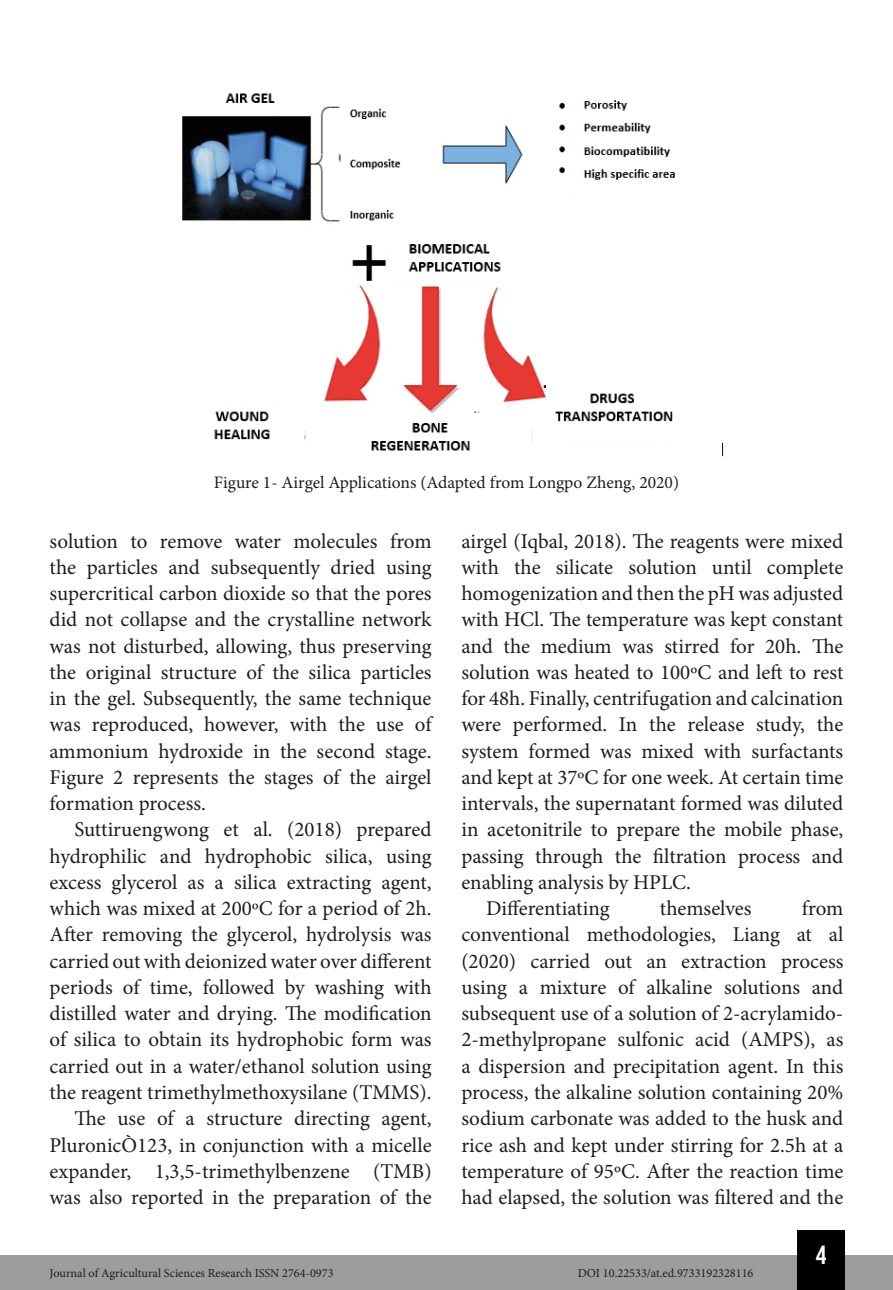
<style>
.page{position:relative;width:893px;height:1290px;background:#fff}
.page>*{position:absolute;margin:0;border:0;box-sizing:border-box;transform-origin:0 0}
.t1{font:26.25px "Bebas Kai";color:#fff}
.t2{font:21px/26.2px "Minion Pro";color:#1d1d1b;text-align:justify}
.t3{font:17.5px "Minion Pro";color:#1d1d1b}
.t4{font:12.25px "Minion Pro";color:#1d1d1b}
</style>
<div class="page">
<div style="left:0;top:1255px;width:893px;height:35px;background:#9d9d9d"></div>
<div style="left:797px;top:1230px;width:48px;height:60px;background:#000"></div>
<img style="left:182px;top:93px;width:541px;height:364px">
<p class="t3" style="left:214px;top:471px;width:467px">Figure 1- Airgel Applications (Adapted from Longpo Zheng, 2020)</p>
<p class="t2" style="left:50px;top:528px;width:384px">solution to remove water molecules from the particles and subsequently dried using supercritical carbon dioxide so that the pores did not collapse and the crystalline network was not disturbed, allowing, thus preserving the original structure of the silica particles in the gel. Subsequently, the same technique was reproduced, however, with the use of ammonium hydroxide in the second stage.<br>Figure 2 represents the stages of the airgel formation process.</p>
<p class="t2" style="left:50px;top:817px;width:384px;text-align:right">Suttiruengwong et al. (2018) prepared hydrophilic and hydrophobic silica, using excess glycerol as a silica extracting agent, which was mixed at 200ºC for a period of 2h.<br>After removing the glycerol, hydrolysis was carried out with deionized water over different periods of time, followed by washing with distilled water and drying. The modification of silica to obtain its hydrophobic form was carried out in a water/ethanol solution using the reagent trimethylmethoxysilane (TMMS).<br>The use of a structure directing agent, PluronicÒ123, in conjunction with a micelle expander, 1,3,5-trimethylbenzene (TMB) was also reported in the preparation of the</p>
<p class="t2" style="left:461px;top:528px;width:383px">airgel (Iqbal, 2018). The reagents were mixed</p>
<p class="t2" style="left:461px;top:554px;width:383px">with the silicate solution until complete</p>
<p class="t2" style="left:461px;top:580px;width:383px">homogenization and then the pH was adjusted</p>
<p class="t2" style="left:461px;top:607px;width:383px">with HCl. The temperature was kept constant</p>
<p class="t2" style="left:461px;top:633px;width:383px">and the medium was stirred for 20h. The</p>
<p class="t2" style="left:461px;top:659px;width:384px">solution was heated to 100ºC and left to rest</p>
<p class="t2" style="left:461px;top:685px;width:383px">for 48h. Finally, centrifugation and calcination</p>
<p class="t2" style="left:461px;top:712px;width:383px">were performed. In the release study, the</p>
<p class="t2" style="left:461px;top:738px;width:383px">system formed was mixed with surfactants</p>
<p class="t2" style="left:461px;top:764px;width:384px">and kept at 37ºC for one week. At certain time</p>
<p class="t2" style="left:461px;top:790px;width:383px">intervals, the supernatant formed was diluted</p>
<p class="t2" style="left:461px;top:817px;width:384px">in acetonitrile to prepare the mobile phase,</p>
<p class="t2" style="left:461px;top:843px;width:383px">passing through the filtration process and</p>
<p class="t2" style="left:461px;top:869px;width:231px">enabling analysis by HPLC.</p>
<p class="t2" style="left:486px;top:895px;width:125px">Differentiating</p>
<p class="t2" style="left:660px;top:895px;width:93px">themselves</p>
<p class="t2" style="left:461px;top:895px;width:384px;text-indent:340px">from conventional methodologies, Liang at al (2020) carried out an extraction process using a mixture of alkaline solutions and subsequent use of a solution of 2-acrylamido-2-methylpropane sulfonic acid (AMPS), as a dispersion and precipitation agent. In this process, the alkaline solution containing 20% sodium carbonate was added to the husk and rice ash and kept under stirring for 2.5h at a temperature of 95ºC. After the reaction time had elapsed, the solution was filtered and the</p>
<p class="t1" style="left:816px;top:1241px;width:12px">4</p>
<p class="t4" style="left:50px;top:1265px;width:285px">Journal of Agricultural Sciences Research ISSN 2764-0973</p>
<p class="t4" style="left:578px;top:1265px;width:177px">DOI 10.22533/at.ed.9733192328116</p>
</div>
